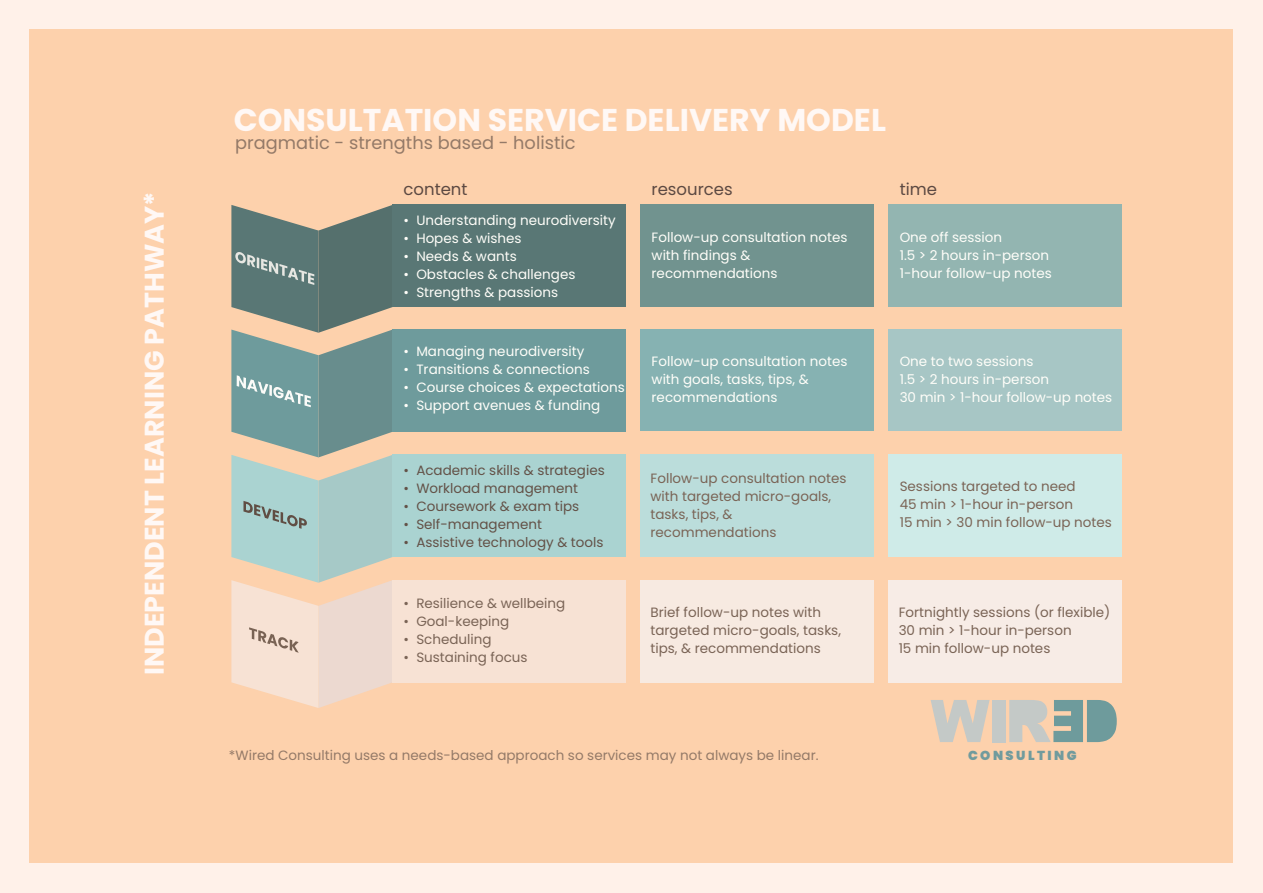
<style>
.page{position:relative;width:1263px;height:893px;background:#fff1e9}
.page>*{position:absolute;margin:0;border:0;box-sizing:border-box;transform-origin:0 0}
.t1{font:700 31.5px "Poppins";color:#fff8f5}
.t2{font:700 27px "Poppins";color:#fff8f5}
.t3{font:17.7px "Poppins";color:#947a68}
.t4{font:16.5px "Poppins";color:#5c4942}
.t5{font:13.5px/18px "Poppins";color:#fffef9}
.t6{font:13.5px/18px "Poppins";color:#7a6456}
.t7{font:13.5px "Poppins";color:#635147}
.t8{font:13.5px "Poppins";color:#947a68}
.t9{font:900 13.05px "Poppins";letter-spacing:.19em;color:#719b9d}
</style>
<div class="page">
<div style="left:30px;top:30px;width:1203px;height:833px;background:#fdd1ac"></div>
<div style="left:392px;top:205px;width:234px;height:102px;background:#597775"></div>
<div style="left:392px;top:330px;width:234px;height:102px;background:#6e9b9c"></div>
<div style="left:392px;top:455px;width:234px;height:102px;background:#aad3d1"></div>
<div style="left:392px;top:580px;width:234px;height:102px;background:#f7e2d4"></div>
<div style="left:889px;top:205px;width:233px;height:102px;background:#93b5b1"></div>
<div style="left:640px;top:205px;width:234px;height:102px;background:#71938f"></div>
<div style="left:889px;top:330px;width:233px;height:101px;background:#a7c6c5"></div>
<div style="left:640px;top:330px;width:234px;height:101px;background:#86b2b2"></div>
<div style="left:889px;top:455px;width:233px;height:102px;background:#cfebe8"></div>
<div style="left:640px;top:455px;width:234px;height:102px;background:#bbdddb"></div>
<div style="left:889px;top:580px;width:233px;height:102px;background:#f7ece6"></div>
<div style="left:640px;top:580px;width:234px;height:102px;background:#f7eae1"></div>
<svg style="left:231px;top:205px;width:161px;height:503px"></svg>
<svg style="left:931px;top:700px;width:58px;height:42px"></svg>
<div style="left:992px;top:700px;width:13px;height:42px;background:#c4c9c7"></div>
<svg style="left:1009px;top:700px;width:108px;height:42px"></svg>
<h2 class="t2" style="left:139px;top:675px;width:485px;rotate:-90deg">INDEPENDENT LEARNING PATHWAY*</h2>
<h1 class="t1" style="left:234px;top:102px;width:654px">CONSULTATION SERVICE DELIVERY MODEL</h1>
<h3 class="t3" style="left:235px;top:132px;width:342px">pragmatic - strengths based - holistic</h3>
<p class="t4" style="left:404px;top:179px;width:65px">content</p>
<p class="t4" style="left:652px;top:179px;width:83px">resources</p>
<p class="t4" style="left:900px;top:179px;width:39px">time</p>
<p class="t5" style="left:404px;top:211px;width:214px">• Understanding neurodiversity</p>
<p class="t5" style="left:404px;top:229px;width:119px">• Hopes &amp; wishes</p>
<p class="t5" style="left:404px;top:247px;width:115px">• Needs &amp; wants</p>
<p class="t5" style="left:404px;top:265px;width:173px">• Obstacles &amp; challenges</p>
<p class="t5" style="left:404px;top:283px;width:156px">• Strengths &amp; passions</p>
<p class="t5" style="left:900px;top:228px;width:154px">One off session<br>1.5 &gt; 2 hours in-person<br>1-hour follow-up notes</p>
<p class="t5" style="left:652px;top:228px;width:197px">Follow-up consultation notes with findings &amp; recommendations</p>
<p class="t5" style="left:404px;top:343px;width:182px">• Managing neurodiversity</p>
<p class="t5" style="left:404px;top:361px;width:188px">• Transitions &amp; connections</p>
<p class="t5" style="left:404px;top:379px;width:223px">• Course choices &amp; expectations</p>
<p class="t5" style="left:404px;top:397px;width:198px">• Support avenues &amp; funding</p>
<p class="t7" style="left:404px;top:462px;width:203px">• Academic skills &amp; strategies</p>
<p class="t7" style="left:404px;top:480px;width:176px">• Workload management</p>
<p class="t7" style="left:404px;top:498px;width:177px">• Coursework &amp; exam tips</p>
<p class="t7" style="left:404px;top:516px;width:140px">• Self-management</p>
<p class="t7" style="left:404px;top:534px;width:201px">• Assistive technology &amp; tools</p>
<p class="t6" style="left:404px;top:595px;width:163px">• Resilience &amp; wellbeing</p>
<p class="t6" style="left:404px;top:613px;width:107px">• Goal-keeping</p>
<p class="t6" style="left:404px;top:631px;width:90px">• Scheduling</p>
<p class="t6" style="left:404px;top:649px;width:126px">• Sustaining focus</p>
<p class="t5" style="left:652px;top:353px;width:197px">Follow-up consultation notes with goals, tasks, tips, &amp; recommendations</p>
<p class="t5" style="left:900px;top:353px;width:214px">One to two sessions<br>1.5 &gt; 2 hours in-person<br>30 min &gt; 1-hour follow-up notes</p>
<p class="t6" style="left:650px;top:469px;width:197px">Follow-up consultation notes with targeted micro-goals, tasks, tips, &amp; recommendations</p>
<p class="t6" style="left:650px;top:604px;width:192px">Brief follow-up notes with targeted micro-goals, tasks, tips, &amp; recommendations</p>
<p class="t6" style="left:900px;top:478px;width:214px">Sessions targeted to need<br>45 min &gt; 1-hour in-person<br>15 min &gt; 30 min follow-up notes</p>
<p class="t6" style="left:899px;top:603px;width:213px">Fortnightly sessions (or flexible)<br>30 min &gt; 1-hour in-person<br>15 min follow-up notes</p>
<p class="t8" style="left:229px;top:747px;width:591px">*Wired Consulting uses a needs-based approach so services may not always be linear.</p>
<p class="t9" style="left:968px;top:747px;width:110px">CONSULTING</p>
</div>
